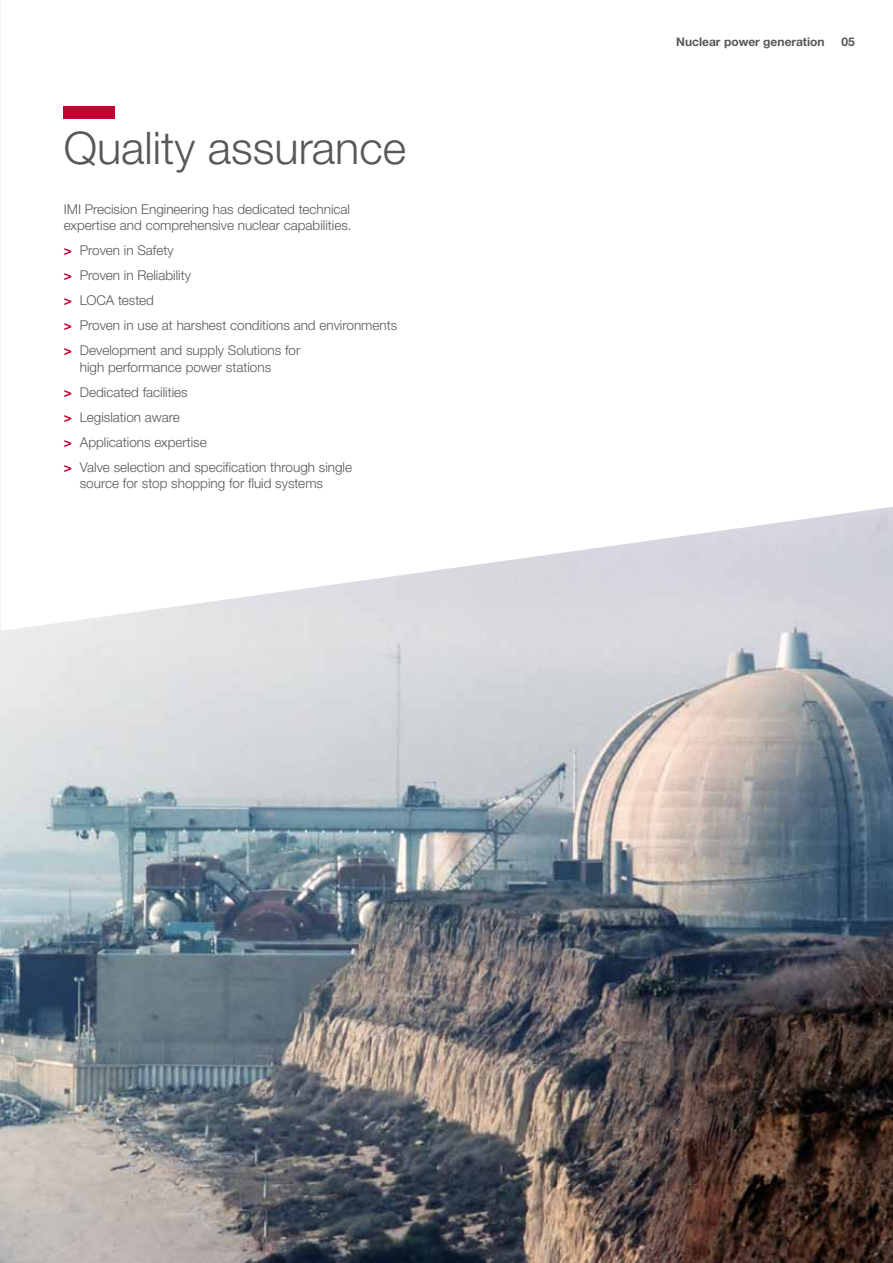
<style>
.page{position:relative;width:893px;height:1263px;background:#fff}
.page>*{position:absolute;margin:0;border:0;box-sizing:border-box;transform-origin:0 0}
.t1{font:300 45px "Helvetica Neue LTW1 G";color:#58585a}
.t2{font:300 13.5px/25px "Helvetica Neue LTW1 G";color:#58585a}
.t3{font:700 12px "Helvetica Neue LTW1 G";color:#58585a}
.s1{font-weight:700;color:#c3002f}
</style>
<div class="page">
<img style="left:0;top:506px;width:893px;height:757px">
<div style="left:64px;top:106px;width:51px;height:13px;background:#c3002f"></div>
<h1 class="t1" style="left:64px;top:120px;width:344px">Quality assurance</h1>
<p class="t2" style="left:64px;top:201px;width:289px;line-height:16.5px">IMI Precision Engineering has dedicated technical expertise and comprehensive nuclear capabilities.</p>
<p class="t2" style="left:64px;top:238px;width:335px"><span class="s1">&gt;</span> Proven in Safety<br><span class="s1">&gt;</span> Proven in Reliability<br><span class="s1">&gt;</span> LOCA tested<br><span class="s1">&gt;</span> Proven in use at harshest conditions and environments <span class="s1">&gt;</span> Development and supply Solutions for</p>
<p class="t2" style="left:64px;top:354px;width:290px;text-indent:16px">high performance power stations<br><span class="s1">&gt;</span> Dedicated facilities<br><span class="s1">&gt;</span> Legislation aware<br><span class="s1">&gt;</span> Applications expertise<br><span class="s1">&gt;</span> Valve selection and specification through single</p>
<p class="t2" style="left:80px;top:471px;width:245px">source for stop shopping for fluid systems</p>
<p class="t3" style="left:676px;top:34px;width:150px">Nuclear power generation</p>
<p class="t3" style="left:841px;top:34px;width:15px">05</p>
</div>
